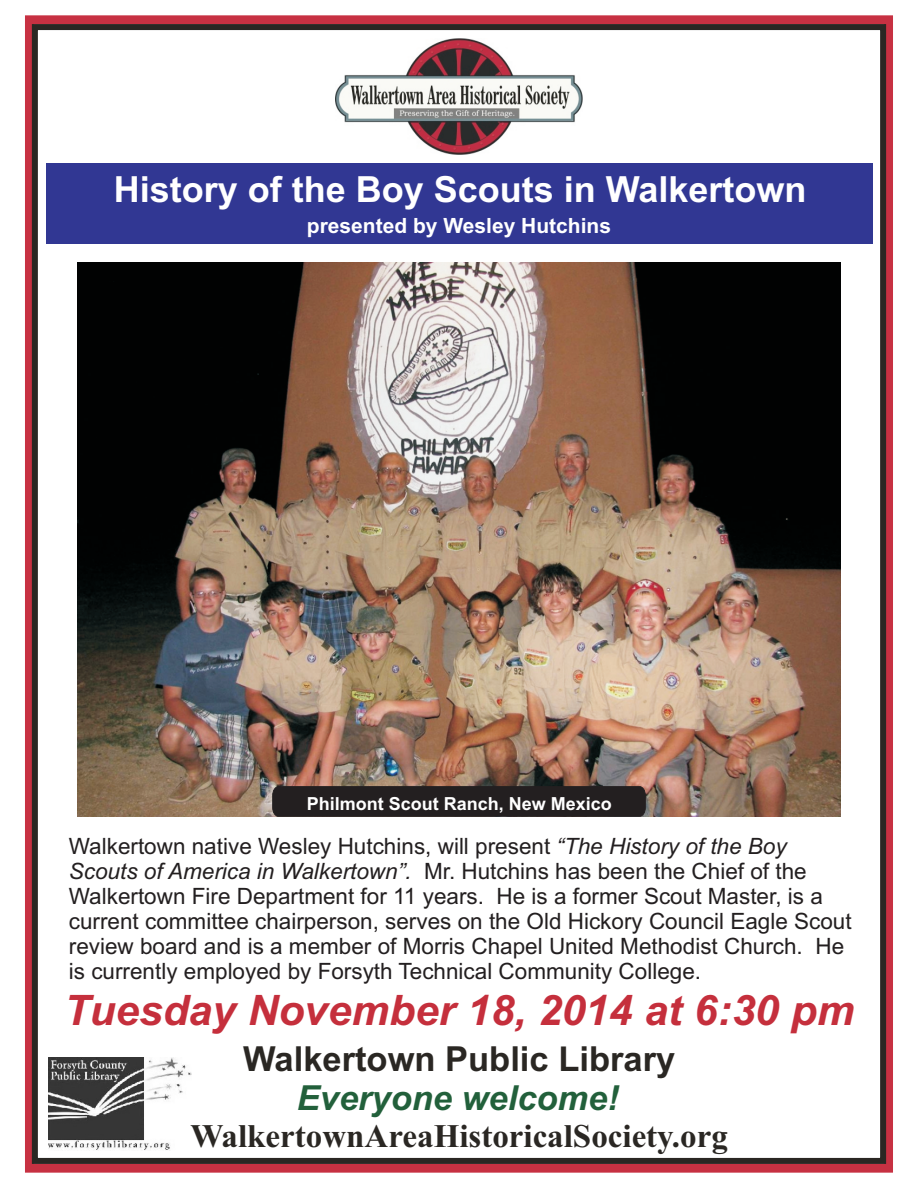
<style>
.page{position:relative;width:918px;height:1188px;background:#fff}
.page>*{position:absolute;margin:0;border:0;box-sizing:border-box;transform-origin:0 0}
.t1{font:italic 700 42px "Arial";color:#c52f3c}
.t2{font:700 36px "Arial";color:#fff}
.t3{font:700 34.5px "Arial";color:#2a2723}
.t4{font:italic 700 34.5px "Arial";color:#22603b}
.t5{font:700 33px "Times New Roman";color:#2a2723}
.t6{font:22.5px/25.2px "Arial";color:#231f20}
.t7{font:700 21px "Arial";color:#fff}
.t8{font:700 18px "Arial";color:#fff}
.s1{font-style:italic}
</style>
<div class="page">
<div style="left:25px;top:15px;width:868px;height:1158px;border:9px solid #c73142"></div>
<div style="left:32px;top:24px;width:854px;height:1140px;border:6px solid #2a2723"></div>
<img style="left:49px;top:1057px;width:143px;height:94px">
<img style="left:335px;top:39px;width:248px;height:115px">
<div style="left:46px;top:163px;width:826px;height:81px;background:#313793"></div>
<img style="left:78px;top:263px;width:762px;height:553px">
<div style="left:272px;top:786px;width:374px;height:31px;background:#231f20"></div>
<h2 class="t2" style="left:114px;top:176px;width:694px">History of the Boy Scouts in Walkertown</h2>
<p class="t7" style="left:307px;top:218px;width:306px">presented by Wesley Hutchins</p>
<p class="t8" style="left:307px;top:796px;width:307px">Philmont Scout Ranch, New Mexico</p>
<p class="t6" style="left:69px;top:835px;width:784px">Walkertown native Wesley Hutchins, will present <span class="s1">“The History of the Boy Scouts of America in Walkertown”.</span> Mr. Hutchins has been the Chief of the Walkertown Fire Department for 11 years. He is a former Scout Master, is a current committee chairperson, serves on the Old Hickory Council Eagle Scout review board and is a member of Morris Chapel United Methodist Church. He is currently employed by Forsyth Technical Community College.</p>
<h1 class="t1" style="left:64px;top:994px;width:792px">Tuesday November 18, 2014 at 6:30 pm</h1>
<h3 class="t3" style="left:243px;top:1046px;width:433px">Walkertown Public Library</h3>
<h3 class="t4" style="left:297px;top:1085px;width:324px">Everyone welcome!</h3>
<h3 class="t5" style="left:190px;top:1125px;width:539px">WalkertownAreaHistoricalSociety.org</h3>
</div>
